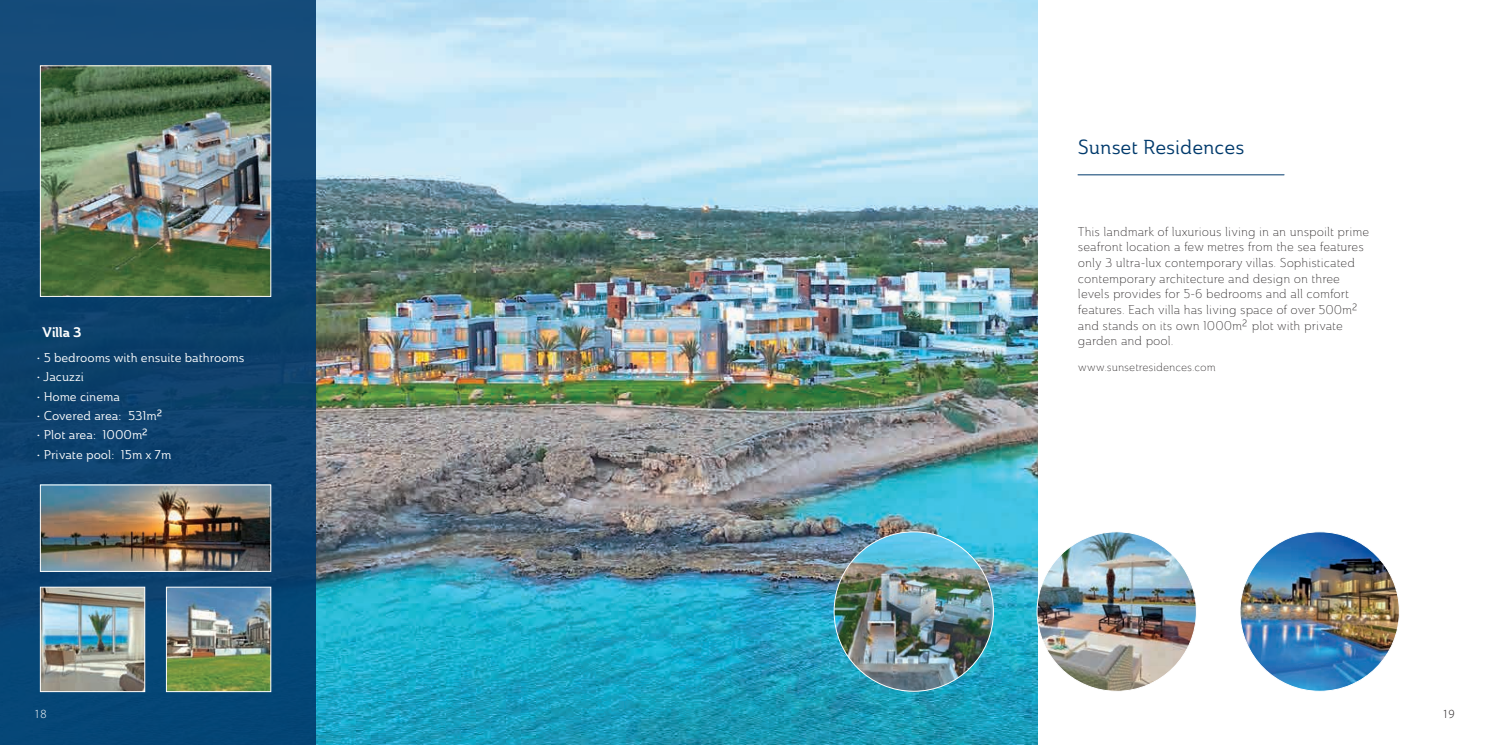
<style>
.page{position:relative;width:1489px;height:745px;background:#fff}
.page>*{position:absolute;margin:0;border:0;box-sizing:border-box;transform-origin:0 0}
.t1{font:20px "Ainslie Nor Reg";color:#013a6c}
.t2{font:13.75px "Ainslie Nor Bol";color:#fff}
.t3{font:12.5px/15.6px "Ainslie Nor Lig";color:#231f20}
.t4{font:12.5px "Ainslie Nor Reg";color:#fff}
.t5{font:300 12.5px "Myriad Pro";color:#fff}
.t6{font:300 12.5px "Myriad Pro";color:#231f20}
.t7{font:11.25px "Ainslie Nor Lig";color:#231f20}
</style>
<div class="page">
<img style="left:316px;top:0;width:721px;height:744px">
<div style="left:0;top:0;width:316px;height:744px;background:#0c4471"></div>
<img style="left:42px;top:67px;width:227px;height:227px">
<div style="left:40px;top:65px;width:231px;height:231px;border:1px solid #fff"></div>
<img style="left:42px;top:588px;width:101px;height:101px">
<div style="left:40px;top:586px;width:105px;height:105px;border:1px solid #fff"></div>
<img style="left:168px;top:588px;width:101px;height:101px">
<div style="left:166px;top:586px;width:105px;height:105px;border:1px solid #fff"></div>
<hr style="left:1077px;top:174px;width:206px;height:1px;background:#013a6c">
<img style="left:1037px;top:531px;width:159px;height:159px;border-radius:80px">
<img style="left:834px;top:531px;width:159px;height:159px;border-radius:80px">
<img style="left:1239px;top:531px;width:160px;height:159px;border-radius:80px">
<img style="left:42px;top:486px;width:227px;height:83px">
<div style="left:40px;top:484px;width:231px;height:87px;border:1px solid #fff"></div>
<p class="t2" style="left:43px;top:323px;width:40px">Villa 3</p>
<p class="t4" style="left:36px;top:349px;width:209px">• 5 bedrooms with ensuite bathrooms</p>
<p class="t4" style="left:36px;top:369px;width:49px">• Jacuzzi</p>
<p class="t4" style="left:36px;top:388px;width:85px">• Home cinema</p>
<p class="t4" style="left:36px;top:407px;width:128px">• Covered area: 531m²</p>
<p class="t4" style="left:36px;top:427px;width:114px">• Plot area: 1000m²</p>
<p class="t4" style="left:36px;top:446px;width:136px">• Private pool: 15m x 7m</p>
<h1 class="t1" style="left:1077px;top:135px;width:168px">Sunset Residences</h1>
<p class="t3" style="left:1077px;top:223px;width:293px">This landmark of luxurious living in an unspoilt prime seafront location a few metres from the sea features only 3 ultra-lux contemporary villas. Sophisticated contemporary architecture and design on three levels provides for 5-6 bedrooms and all comfort features. Each villa has living space of over 500m² and stands on its own 1000m² plot with private garden and pool.</p>
<p class="t7" style="left:1077px;top:360px;width:139px">www.sunsetresidences.com</p>
<p class="t5" style="left:34px;top:706px;width:14px">18</p>
<p class="t6" style="left:1442px;top:706px;width:14px">19</p>
</div>
